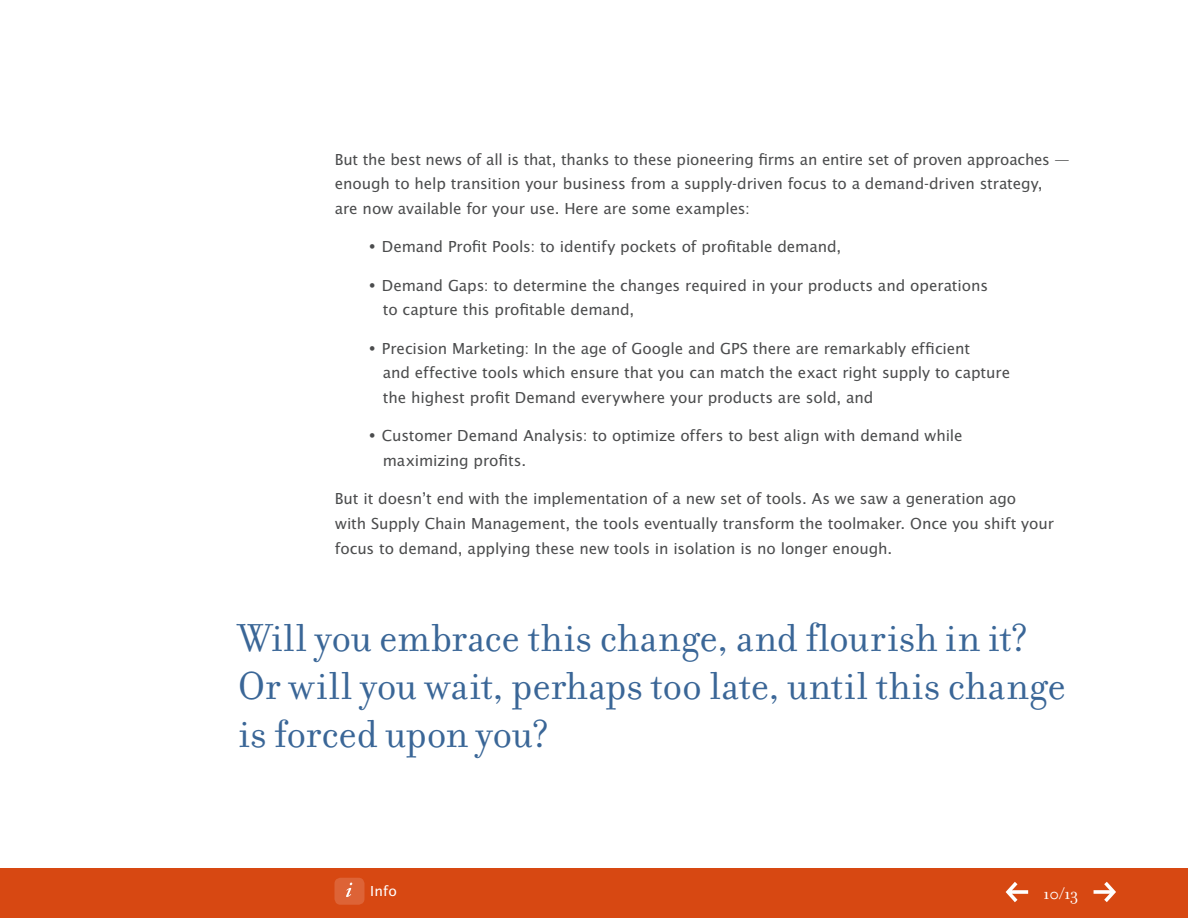
<style>
.page{position:relative;width:1188px;height:918px;background:#fff}
.page>*{position:absolute;margin:0;border:0;box-sizing:border-box;transform-origin:0 0}
.t1{font:42px/48px "Filosofia OT";color:#3a6697}
.t2{font:18px "Filosofia OT";color:#fff}
.t3{font:16.5px/24.8px "Lucida Sans EFOP";letter-spacing:-.005em;color:#4b4c4d}
.t4{font:15px "Lucida Sans EFOP";color:#fff}
</style>
<div class="page">
<div style="left:0;top:869px;width:1188px;height:49px;background:#d74812"></div>
<div style="left:334px;top:878px;width:30px;height:27px;background:#dd6336;border-radius:6px"></div>
<svg style="left:346px;top:883px;width:6px;height:14px"></svg>
<svg style="left:1006px;top:882px;width:22px;height:20px"></svg>
<svg style="left:1094px;top:882px;width:22px;height:20px"></svg>
<p class="t3" style="left:335px;top:148px;width:736px">But the best news of all is that, thanks to these pioneering firms an entire set of proven approaches — enough to help transition your business from a supply-driven focus to a demand-driven strategy, are now available for your use. Here are some examples:</p>
<p class="t3" style="left:368px;top:235px;width:475px">• Demand Profit Pools: to identify pockets of profitable demand,</p>
<p class="t3" style="left:383px;top:274px;width:607px;text-indent:-15px">• Demand Gaps: to determine the changes required in your products and operations to capture this profitable demand,</p>
<p class="t3" style="left:383px;top:337px;width:629px;text-indent:-15px">• Precision Marketing: In the age of Google and GPS there are remarkably efficient<br>and effective tools which ensure that you can match the exact right supply to capture the highest profit Demand everywhere your products are sold, and</p>
<p class="t3" style="left:383px;top:424px;width:581px;text-indent:-15px">• Customer Demand Analysis: to optimize offers to best align with demand while maximizing profits.</p>
<p class="t3" style="left:335px;top:487px;width:721px">But it doesn’t end with the implementation of a new set of tools. As we saw a generation ago<br>with Supply Chain Management, the tools eventually transform the toolmaker. Once you shift your focus to demand, applying these new tools in isolation is no longer enough.</p>
<h1 class="t1" style="left:238px;top:614px;width:830px">Will you embrace this change, and flourish in it?<br>Or will you wait, perhaps too late, until this change is forced upon you?</h1>
<p class="t4" style="left:370px;top:883px;width:28px">Info</p>
<p class="t2" style="left:1043px;top:884px;width:37px">10/13</p>
</div>
